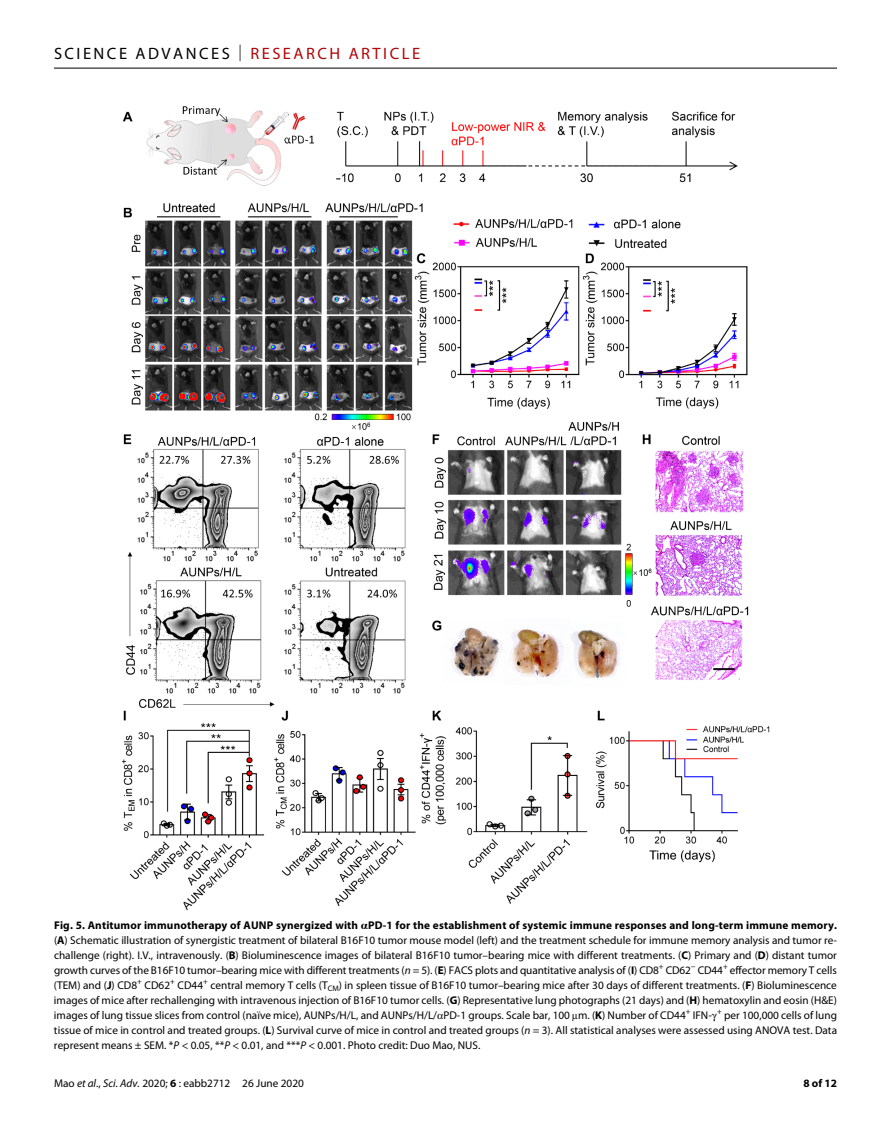
<style>
.page{position:relative;width:891px;height:1134px;background:#fff}
.page>*{position:absolute;margin:0;border:0;box-sizing:border-box;transform-origin:0 0}
.t1{font:16.5px "Myriad Pro";letter-spacing:.15em;color:#000}
.t2{font:11.25px/15px "Myriad Pro";color:#000;text-align:justify}
.t3{font:700 11.25px "Myriad Pro";color:#000}
.s1{font-weight:300}
.s2{color:#b10508}
.s3{font-weight:700}
.s4{font-style:italic}
</style>
<div class="page">
<hr style="left:54px;top:68px;width:783px;height:1px;background:#000">
<img style="left:122px;top:106px;width:648px;height:805px">
<h1 class="t1" style="left:54px;top:40px;width:368px">SCIENCE ADVANCES <span class="s1">|</span> <span class="s2">RESEARCH ARTICLE</span></h1>
<p class="t2" style="left:54px;top:918px;width:785px"><span class="s3">Fig. 5. Antitumor immunotherapy of AUNP synergized with PD-1 for the establishment of systemic immune responses and long-term immune memory. </span>(<span class="s3">A</span>) Schematic illustration of synergistic treatment of bilateral B16F10 tumor mouse model (left) and the treatment schedule for immune memory analysis and tumor re&shy;challenge (right). I.V., intravenously. (<span class="s3">B</span>) Bioluminescence images of bilateral B16F10 tumor–bearing mice with different treatments. (<span class="s3">C</span>) Primary and (<span class="s3">D</span>) distant tumor growth curves of the B16F10 tumor–bearing mice with different treatments (<span class="s4">n</span> = 5). (<span class="s3">E</span>) FACS plots and quantitative analysis of (<span class="s3">I</span>) CD8<sup>+</sup> CD62<sup>−</sup> CD44<sup>+</sup> effector memory T cells (TEM) and (<span class="s3">J</span>) CD8<sup>+</sup> CD62<sup>+</sup> CD44<sup>+</sup> central memory T cells (T<sub>CM</sub>) in spleen tissue of B16F10 tumor–bearing mice after 30 days of different treatments. (<span class="s3">F</span>) Bioluminescence images of mice after rechallenging with intravenous injection of B16F10 tumor cells. (<span class="s3">G</span>) Representative lung photographs (21 days) and (<span class="s3">H</span>) hematoxylin and eosin (H&amp;E) images of lung tissue slices from control (naïve mice), AUNPs/H/L, and AUNPs/H/L/ PD-1 groups. Scale bar, 100 m. (<span class="s3">K</span>) Number of CD44<sup>+</sup> IFN- <sup>+</sup> per 100,000 cells of lung tissue of mice in control and treated groups. (<span class="s3">L</span>) Survival curve of mice in control and treated groups (<span class="s4">n</span> = 3). All statistical analyses were assessed using ANOVA test. Data represent means ± SEM. *<span class="s4">P</span> &lt; 0.05, **<span class="s4">P</span> &lt; 0.01, and ***<span class="s4">P</span> &lt; 0.001. Photo credit: Duo Mao, NUS.</p>
<p class="t2" style="left:54px;top:1076px;width:251px">Mao <span class="s4">et al</span>., <span class="s4">Sci. Adv.</span> 2020; <span class="s3">6</span> : eabb2712 26 June 2020</p>
<p class="t3" style="left:803px;top:1074px;width:35px">8 of 12</p>
</div>
